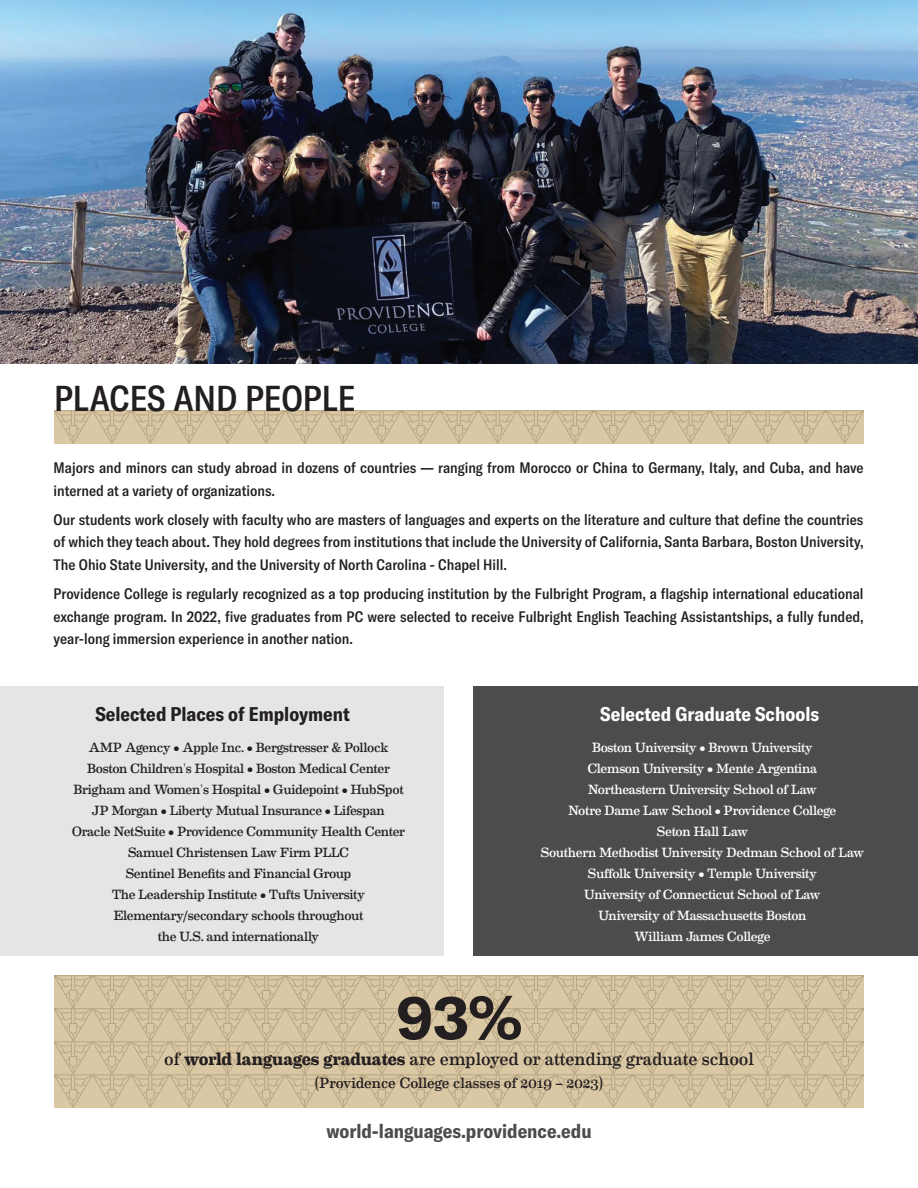
<style>
.page{position:relative;width:918px;height:1188px;background:#fff}
.page>*{position:absolute;margin:0;border:0;box-sizing:border-box;transform-origin:0 0}
.t1{font:700 60px "GT America";color:#231f20}
.t2{font:500 condensed 35.4px "GT America";color:#231f20}
.t3{font:700 condensed 19.5px "GT America";color:#4b4c4d}
.t4{font:700 condensed 19.5px "GT America";color:#231f20}
.t5{font:700 condensed 19.5px "GT America";color:#fff}
.t6{font:18px "Eames Century Modern";letter-spacing:-.01em;color:#231f20}
.t7{font:500 condensed 15px/22.5px "GT America";color:#231f20;text-align:justify}
.t8{font:15px "Eames Century Modern";letter-spacing:-.01em;color:#231f20}
.t9{font:13.5px/21px "Eames Century Modern";letter-spacing:-.02em;color:#231f20;text-align:center}
.t10{font:13.5px/21px "Eames Century Modern";letter-spacing:-.02em;color:#fff;text-align:center}
.s1{font-weight:700}
</style>
<div class="page">
<svg style="left:54px;top:975px;width:810px;height:133px;fill:#dac7a4"></svg>
<img style="left:0;top:0;width:918px;height:363px">
<svg style="left:54px;top:410px;width:810px;height:1px"></svg>
<svg style="left:54px;top:411px;width:810px;height:33px;fill:#dac7a4"></svg>
<div style="left:474px;top:686px;width:444px;height:270px;background:#4b4c4d"></div>
<div style="left:0;top:686px;width:444px;height:270px;background:#e4e5e7"></div>
<h2 class="t2" style="left:54px;top:377px;width:303px">PLACES AND PEOPLE</h2>
<p class="t7" style="left:54px;top:457px;width:811px">Majors and minors can study abroad in dozens of countries — ranging from Morocco or China to Germany, Italy, and Cuba, and have interned at a variety of organizations.</p>
<p class="t7" style="left:54px;top:508px;width:812px">Our students work closely with faculty who are masters of languages and experts on the literature and culture that define the countries of which they teach about. They hold degrees from institutions that include the University of California, Santa Barbara, Boston University, The Ohio State University, and the University of North Carolina - Chapel Hill.</p>
<p class="t7" style="left:54px;top:583px;width:812px">Providence College is regularly recognized as a top producing institution by the Fulbright Program, a flagship international educational exchange program. In 2022, five graduates from PC were selected to receive Fulbright English Teaching Assistantships, a fully funded, year-long immersion experience in another nation.</p>
<h3 class="t4" style="left:95px;top:702px;width:256px">Selected Places of Employment</h3>
<p class="t9" style="left:72px;top:736px;width:335px">AMP Agency • Apple Inc. • Bergstresser &amp; Pollock Boston Children's Hospital • Boston Medical Center Brigham and Women's Hospital • Guidepoint • HubSpot JP Morgan • Liberty Mutual Insurance • Lifespan Oracle NetSuite • Providence Community Health Center Samuel Christensen Law Firm PLLC<br>Sentinel Benefits and Financial Group<br>The Leadership Institute • Tufts University Elementary/secondary schools throughout<br>the U.S. and internationally</p>
<h3 class="t5" style="left:600px;top:702px;width:220px">Selected Graduate Schools</h3>
<p class="t10" style="left:541px;top:736px;width:325px">Boston University • Brown University<br>Clemson University • Mente Argentina<br>Northeastern University School of Law<br>Notre Dame Law School • Providence College<br>Seton Hall Law<br>Southern Methodist University Dedman School of Law Suffolk University • Temple University<br>University of Connecticut School of Law<br>University of Massachusetts Boston<br>William James College</p>
<h1 class="t1" style="left:396px;top:980px;width:127px">93%</h1>
<p class="t8" style="left:315px;top:1072px;width:289px">(Providence College classes of 2019 – 2023)</p>
<p class="t6" style="left:164px;top:1046px;width:591px">of <span class="s1">world languages graduates</span> are employed or attending graduate school</p>
<h3 class="t3" style="left:326px;top:1119px;width:267px">world-languages.providence.edu</h3>
</div>
